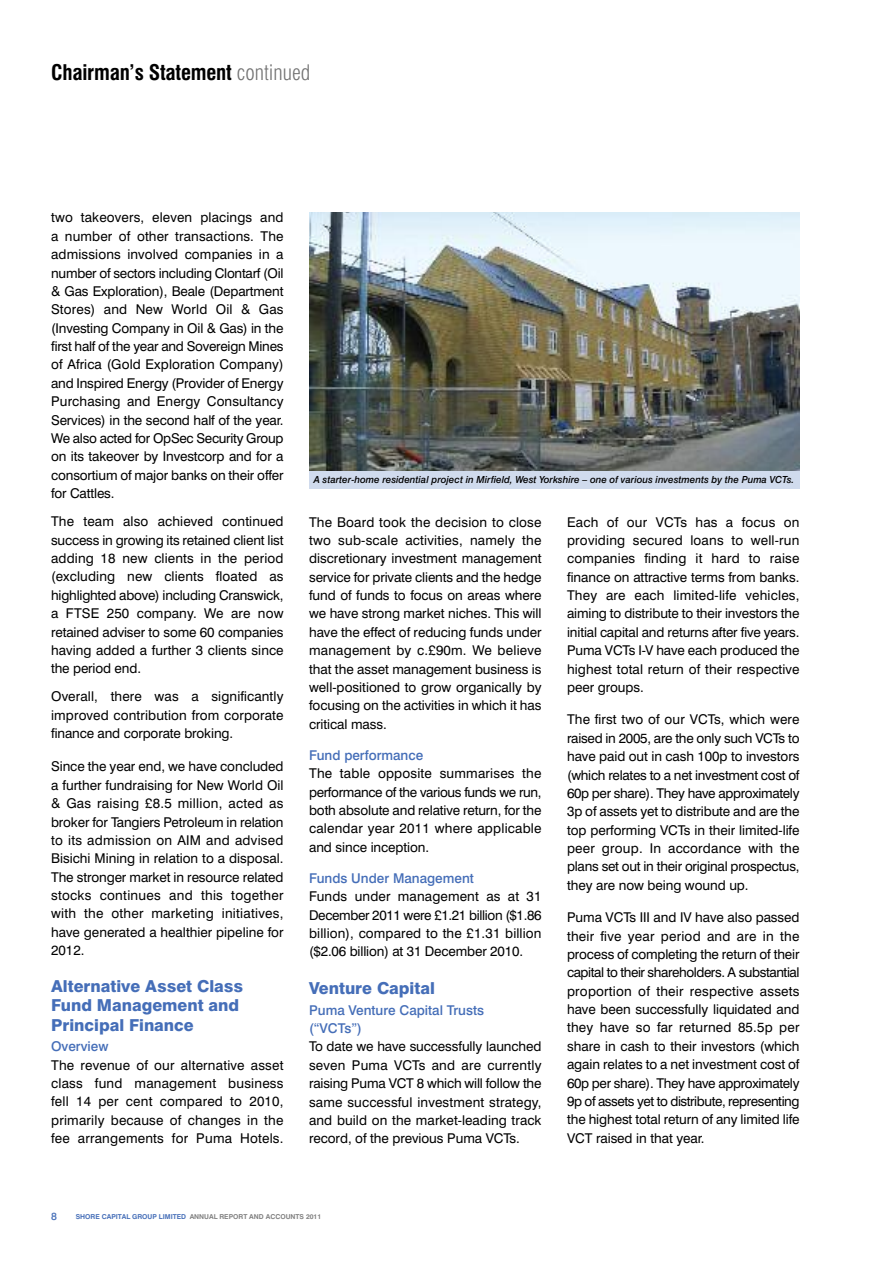
<style>
.page{position:relative;width:893px;height:1263px;background:#fff}
.page>*{position:absolute;margin:0;border:0;box-sizing:border-box;transform-origin:0 0}
.t1{font:700 condensed 21px "Swiss 721 BT";letter-spacing:-.01em;color:#000}
.t2{font:800 16.5px/19.5px "Swiss 721 BT";color:#456eb8}
.t3{font:13.5px/18.3px "Swiss 721 BT";letter-spacing:-.005em;color:#000;text-align:justify}
.t4{font:500 13.5px/18.3px "Swiss 721 BT";color:#456eb8}
.t5{font:500 10.5px "Swiss 721 BT";color:#456eb8}
.t6{font:italic 500 9.75px "Swiss 721 BT";color:#000}
.t7{font:700 6.75px "Swiss 721 BT";color:#808080}
.s1{font-weight:300;color:#737373}
.s2{color:#456eb8}
</style>
<div class="page">
<img style="left:309px;top:213px;width:490px;height:259px">
<div style="left:309px;top:472px;width:490px;height:17px;background:#d0dbed"></div>
<h1 class="t1" style="left:51px;top:64px;width:261px">Chairman’s Statement <span class="s1">continued</span></h1>
<p class="t3" style="left:51px;top:210px;width:234px">two takeovers, eleven placings and a number of other transactions. The admissions involved companies in a number of sectors including Clontarf (Oil &amp; Gas Exploration), Beale (Department Stores) and New World Oil &amp; Gas (Investing Company in Oil &amp; Gas) in the first half of the year and Sovereign Mines of Africa (Gold Exploration Company) and Inspired Energy (Provider of Energy Purchasing and Energy Consultancy Services) in the second half of the year.<br>We also acted for OpSec Security Group on its takeover by Investcorp and for a consortium of major banks on their offer for Cattles.</p>
<p class="t3" style="left:51px;top:514px;width:234px">The team also achieved continued success in growing its retained client list adding 18 new clients in the period (excluding new clients floated as highlighted above) including Cranswick, a FTSE 250 company. We are now retained adviser to some 60 companies having added a further 3 clients since the period end.</p>
<p class="t3" style="left:51px;top:689px;width:234px">Overall, there was a significantly improved contribution from corporate finance and corporate broking.</p>
<p class="t3" style="left:51px;top:759px;width:234px">Since the year end, we have concluded a further fundraising for New World Oil &amp; Gas raising £8.5 million, acted as broker for Tangiers Petroleum in relation to its admission on AIM and advised Bisichi Mining in relation to a disposal.<br>The stronger market in resource related stocks continues and this together with the other marketing initiatives, have generated a healthier pipeline for 2012.</p>
<p class="t2" style="left:51px;top:978px;width:194px">Alternative Asset Class<br>Fund Management and<br>Principal Finance</p>
<p class="t4" style="left:51px;top:1039px;width:59px">Overview</p>
<p class="t3" style="left:51px;top:1057px;width:234px">The revenue of our alternative asset class fund management business fell 14 per cent compared to 2010, primarily because of changes in the fee arrangements for Puma Hotels.</p>
<p class="t6" style="left:314px;top:476px;width:482px">A starter-home residential project in Mirfield, West Yorkshire – one of various investments by the Puma VCTs.</p>
<p class="t3" style="left:309px;top:514px;width:234px">The Board took the decision to close two sub-scale activities, namely the discretionary investment management service for private clients and the hedge fund of funds to focus on areas where we have strong market niches. This will have the effect of reducing funds under management by c.£90m. We believe that the asset management business is well-positioned to grow organically by focusing on the activities in which it has critical mass.</p>
<p class="t4" style="left:309px;top:747px;width:116px">Fund performance</p>
<p class="t3" style="left:309px;top:765px;width:234px">The table opposite summarises the performance of the various funds we run, both absolute and relative return, for the calendar year 2011 where applicable and since inception.</p>
<p class="t4" style="left:309px;top:870px;width:166px">Funds Under Management</p>
<p class="t3" style="left:309px;top:888px;width:234px">Funds under management as at 31<br>December 2011 were £1.21 billion ($1.86 billion), compared to the £1.31 billion ($2.06 billion) at 31 December 2010.</p>
<p class="t2" style="left:309px;top:980px;width:127px">Venture Capital</p>
<p class="t4" style="left:309px;top:1002px;width:176px">Puma Venture Capital Trusts (“VCTs”)</p>
<p class="t3" style="left:309px;top:1039px;width:234px">To date we have successfully launched seven Puma VCTs and are currently raising Puma VCT 8 which will follow the same successful investment strategy, and build on the market-leading track record, of the previous Puma VCTs.</p>
<p class="t3" style="left:567px;top:514px;width:234px">Each of our VCTs has a focus on providing secured loans to well-run companies finding it hard to raise finance on attractive terms from banks.<br>They are each limited-life vehicles, aiming to distribute to their investors the initial capital and returns after five years.<br>Puma VCTs I-V have each produced the highest total return of their respective peer groups.</p>
<p class="t3" style="left:567px;top:712px;width:234px">The first two of our VCTs, which were raised in 2005, are the only such VCTs to have paid out in cash 100p to investors (which relates to a net investment cost of 60p per share). They have approximately 3p of assets yet to distribute and are the top performing VCTs in their limited-life peer group. In accordance with the plans set out in their original prospectus, they are now being wound up.</p>
<p class="t3" style="left:567px;top:909px;width:234px">Puma VCTs III and IV have also passed their five year period and are in the process of completing the return of their capital to their shareholders. A substantial proportion of their respective assets have been successfully liquidated and they have so far returned 85.5p per share in cash to their investors (which again relates to a net investment cost of 60p per share). They have approximately 9p of assets yet to distribute, representing the highest total return of any limited life VCT raised in that year.</p>
<p class="t5" style="left:51px;top:1212px;width:7px">8</p>
<p class="t7" style="left:76px;top:1214px;width:247px"><span class="s2">SHORE CAPITAL GROUP LIMITED</span> ANNUAL REPORT AND ACCOUNTS 2011</p>
</div>
